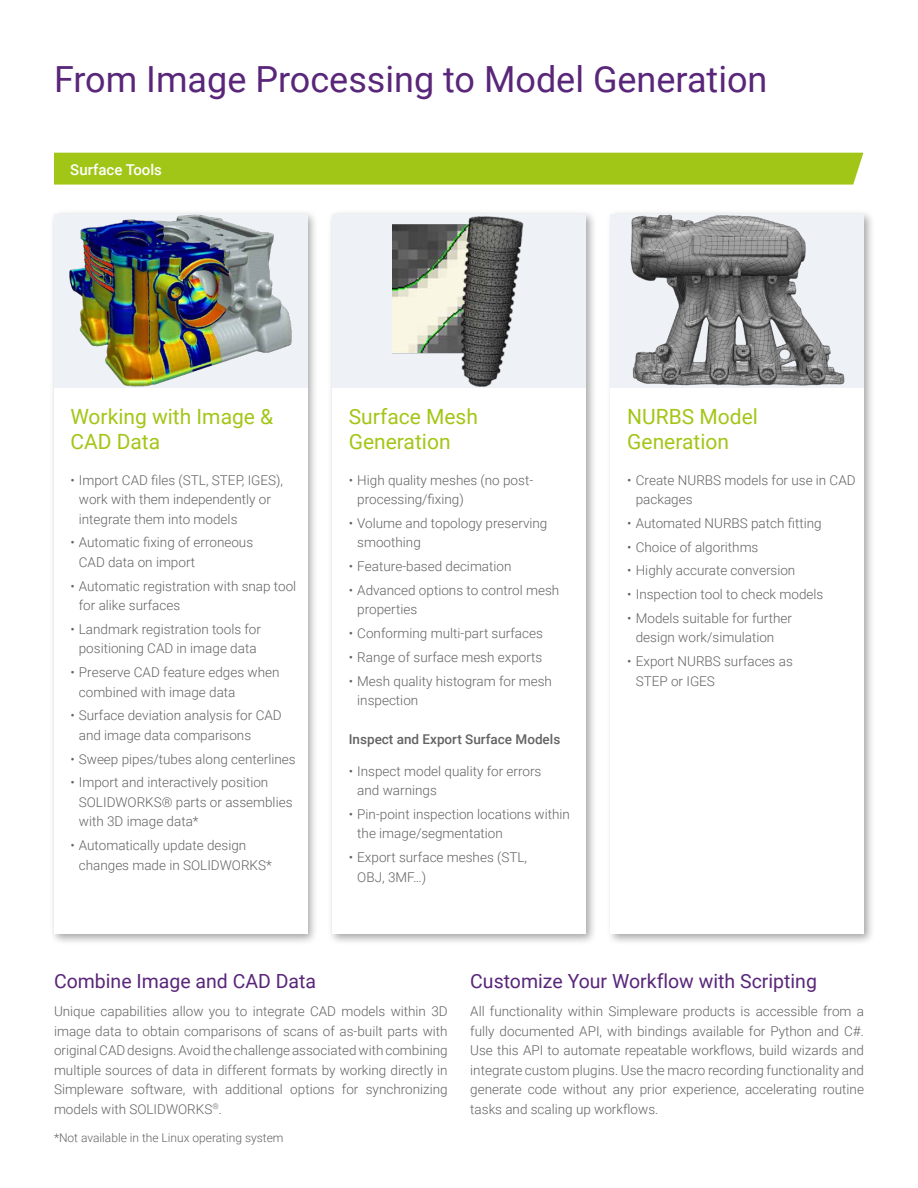
<style>
.page{position:relative;width:918px;height:1188px;background:#fff}
.page>*{position:absolute;margin:0;border:0;box-sizing:border-box;transform-origin:0 0}
.t1{font:36px "Roboto";color:#592679}
.t2{font:21px/25.5px "Roboto";color:#a2c617}
.HEADING_1{font:19.5px "Roboto";color:#592679}
.t3{font:500 15px "Roboto";color:#fff}
.BODY_COPY{font:300 13.5px/19.5px "Roboto";color:#646363}
.t4{font:500 13.5px "Roboto";color:#646363}
.BODY_COPY-2{font:300 12px "Roboto";color:#646363}
</style>
<div class="page">
<div style="left:49px;top:209px;width:269px;height:737px;background:#000;opacity:.35"></div>
<div style="left:54px;top:214px;width:253px;height:720px;background:#fff"></div>
<img style="left:54px;top:214px;width:253px;height:174px">
<div style="left:606px;top:209px;width:269px;height:737px;background:#000;opacity:.35"></div>
<div style="left:611px;top:214px;width:253px;height:720px;background:#fff"></div>
<img style="left:611px;top:214px;width:253px;height:173px">
<div style="left:327px;top:209px;width:270px;height:737px;background:#000;opacity:.35"></div>
<div style="left:332px;top:214px;width:254px;height:720px;background:#fff"></div>
<div style="left:332px;top:214px;width:254px;height:174px;background:#eef1f6"></div>
<img style="left:393px;top:216px;width:131px;height:171px">
<div style="left:54px;top:153px;width:809px;height:32px;background:#a2c617"></div>
<p class="t1" style="left:54px;top:54px;width:715px">From Image Processing to Model Generation</p>
<p class="t3" style="left:70px;top:159px;width:93px">Surface Tools</p>
<p class="t2" style="left:70px;top:403px;width:204px">Working with Image &amp;<br>CAD Data</p>
<p class="BODY_COPY" style="left:79px;top:470px;width:206px;text-indent:-9px">• Import CAD files (STL, STEP, IGES), work with them independently or integrate them into models</p>
<p class="BODY_COPY" style="left:79px;top:532px;width:176px;text-indent:-9px">• Automatic fixing of erroneous<br>CAD data on import</p>
<p class="BODY_COPY" style="left:79px;top:576px;width:219px;text-indent:-9px">• Automatic registration with snap tool for alike surfaces</p>
<p class="BODY_COPY" style="left:70px;top:619px;width:192px;text-align:center">• Landmark registration tools for positioning CAD in image data</p>
<p class="BODY_COPY" style="left:79px;top:662px;width:202px;text-indent:-9px">• Preserve CAD feature edges when combined with image data</p>
<p class="BODY_COPY" style="left:79px;top:705px;width:204px;text-indent:-9px">• Surface deviation analysis for CAD and image data comparisons</p>
<p class="BODY_COPY" style="left:70px;top:749px;width:227px">• Sweep pipes/tubes along centerlines</p>
<p class="BODY_COPY" style="left:79px;top:772px;width:215px;text-indent:-9px">• Import and interactively position<br>SOLIDWORKS® parts or assemblies with 3D image data*</p>
<p class="BODY_COPY" style="left:79px;top:835px;width:194px;text-indent:-9px">• Automatically update design changes made in SOLIDWORKS*</p>
<p class="t2" style="left:349px;top:403px;width:131px">Surface Mesh<br>Generation</p>
<p class="BODY_COPY" style="left:357px;top:470px;width:177px;text-indent:-9px">• High quality meshes (no post&shy;processing/fixing)</p>
<p class="BODY_COPY" style="left:357px;top:513px;width:192px;text-indent:-9px">• Volume and topology preserving smoothing</p>
<p class="BODY_COPY" style="left:349px;top:556px;width:164px">• Feature-based decimation</p>
<p class="BODY_COPY" style="left:357px;top:580px;width:203px;text-indent:-9px">• Advanced options to control mesh properties</p>
<p class="BODY_COPY" style="left:349px;top:623px;width:196px">• Conforming multi-part surfaces</p>
<p class="BODY_COPY" style="left:349px;top:647px;width:195px">• Range of surface mesh exports</p>
<p class="BODY_COPY" style="left:357px;top:671px;width:196px;text-indent:-9px">• Mesh quality histogram for mesh inspection</p>
<p class="t4" style="left:349px;top:730px;width:213px">Inspect and Export Surface Models</p>
<p class="BODY_COPY" style="left:357px;top:761px;width:186px;text-indent:-9px">• Inspect model quality for errors and warnings</p>
<p class="BODY_COPY" style="left:357px;top:804px;width:214px;text-indent:-9px">• Pin-point inspection locations within the image/segmentation</p>
<p class="BODY_COPY" style="left:357px;top:847px;width:171px;text-indent:-9px">• Export surface meshes (STL,<br>OBJ, 3MF…)</p>
<p class="t2" style="left:627px;top:403px;width:132px">NURBS Model<br>Generation</p>
<p class="BODY_COPY" style="left:636px;top:470px;width:221px;text-indent:-9px">• Create NURBS models for use in CAD packages</p>
<p class="BODY_COPY" style="left:627px;top:513px;width:196px">• Automated NURBS patch fitting</p>
<p class="BODY_COPY" style="left:627px;top:537px;width:133px">• Choice of algorithms</p>
<p class="BODY_COPY" style="left:627px;top:560px;width:170px">• Highly accurate conversion</p>
<p class="BODY_COPY" style="left:627px;top:584px;width:198px">• Inspection tool to check models</p>
<p class="BODY_COPY" style="left:636px;top:608px;width:158px;text-indent:-9px">• Models suitable for further design work/simulation</p>
<p class="BODY_COPY" style="left:636px;top:651px;width:159px;text-indent:-9px">• Export NURBS surfaces as<br>STEP or IGES</p>
<p class="HEADING_1" style="left:54px;top:967px;width:264px">Combine Image and CAD Data</p>
<p class="HEADING_1" style="left:470px;top:967px;width:348px">Customize Your Workflow with Scripting</p>
<p class="BODY_COPY" style="left:54px;top:1001px;width:395px;text-align:justify">Unique capabilities allow you to integrate CAD models within 3D image data to obtain comparisons of scans of as-built parts with original CAD designs. Avoid the challenge associated with combining multiple sources of data in different formats by working directly in Simpleware software, with additional options for synchronizing models with SOLIDWORKS<sup>®</sup>.</p>
<p class="BODY_COPY-2" style="left:54px;top:1129px;width:231px">*Not available in the Linux operating system</p>
<p class="BODY_COPY" style="left:470px;top:1001px;width:395px;text-align:justify">All functionality within Simpleware products is accessible from a fully documented API, with bindings available for Python and C#.<br>Use this API to automate repeatable workflows, build wizards and integrate custom plugins. Use the macro recording functionality and generate code without any prior experience, accelerating routine tasks and scaling up workflows.</p>
</div>
